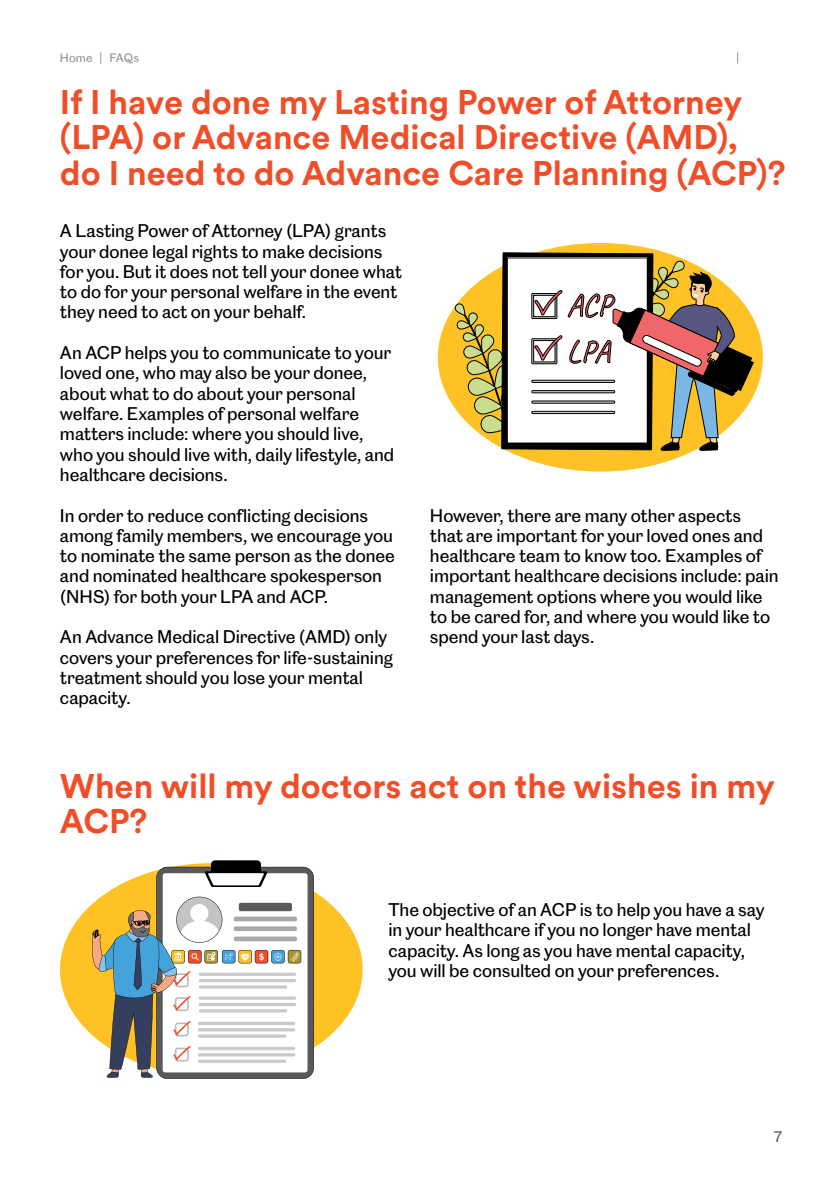
<style>
.page{position:relative;width:840px;height:1191px;background:#fff}
.page>*{position:absolute;margin:0;border:0;box-sizing:border-box;transform-origin:0 0}
.t1{font:700 33.8px/35.2px "Circular XX";color:#f04e29}
.t2{font:17px/20.2px "Caslon Doric Regular No 2";letter-spacing:-.005em;color:#000}
.t3{font:14.2px "Caslon Doric Regular No 2";color:#58595b}
.t4{font:11.2px "Caslon Doric Regular No 2";letter-spacing:.01em;color:#939598}
</style>
<div class="page">
<div style="left:60px;top:863px;width:302px;height:213px;background:#fec225;border-radius:50%"></div>
<svg style="left:737px;top:52px;width:1px;height:12px"></svg>
<svg style="left:90px;top:860px;width:224px;height:218px"></svg>
<div style="left:437px;top:243px;width:325px;height:228px;background:#fec225;border-radius:50%"></div>
<svg style="left:453px;top:253px;width:301px;height:212px"></svg>
<p class="t4" style="left:60px;top:49px;width:80px">Home | FAQs</p>
<h1 class="t1" style="left:60px;top:83px;width:726px">If I have done my Lasting Power of Attorney (LPA) or Advance Medical Directive (AMD), do I need to do Advance Care Planning (ACP)?</h1>
<p class="t2" style="left:60px;top:219px;width:343px">A Lasting Power of Attorney (LPA) grants your donee legal rights to make decisions for you. But it does not tell your donee what to do for your personal welfare in the event they need to act on your behalf.</p>
<p class="t2" style="left:60px;top:341px;width:335px">An ACP helps you to communicate to your loved one, who may also be your donee, about what to do about your personal welfare. Examples of personal welfare matters include: where you should live, who you should live with, daily lifestyle, and healthcare decisions.</p>
<p class="t2" style="left:60px;top:503px;width:336px">In order to reduce conflicting decisions among family members, we encourage you to nominate the same person as the donee and nominated healthcare spokesperson (NHS) for both your LPA and ACP.</p>
<p class="t2" style="left:60px;top:625px;width:334px">An Advance Medical Directive (AMD) only covers your preferences for life-sustaining treatment should you lose your mental capacity.</p>
<p class="t2" style="left:430px;top:503px;width:350px">However, there are many other aspects<br>that are important for your loved ones and healthcare team to know too. Examples of important healthcare decisions include: pain management options where you would like to be cared for, and where you would like to spend your last days.</p>
<h1 class="t1" style="left:60px;top:767px;width:716px">When will my doctors act on the wishes in my<br>ACP?</h1>
<p class="t2" style="left:388px;top:898px;width:377px">The objective of an ACP is to help you have a say in your healthcare if you no longer have mental capacity. As long as you have mental capacity, you will be consulted on your preferences.</p>
<p class="t3" style="left:773px;top:1125px;width:9px">7</p>
</div>
